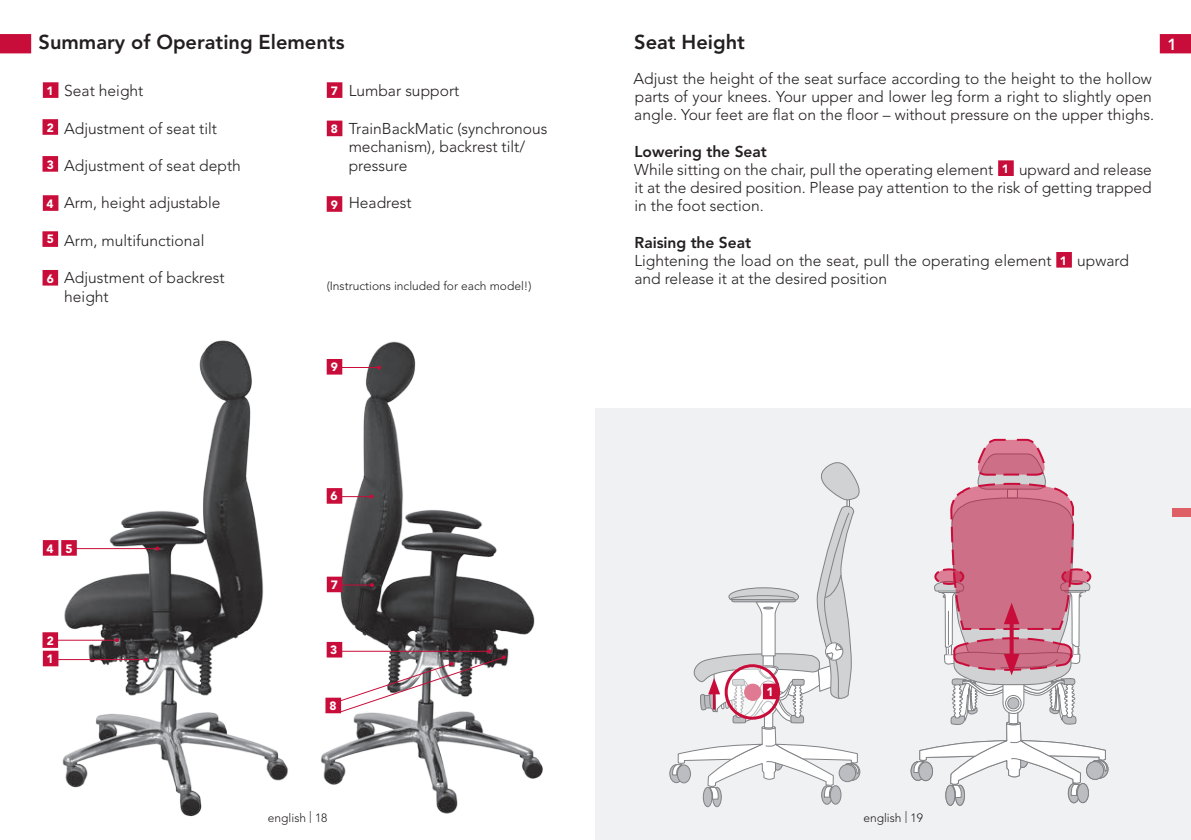
<style>
.page{position:relative;width:1191px;height:840px;background:#fff}
.page>*{position:absolute;margin:0;border:0;box-sizing:border-box;transform-origin:0 0}
.t1{font:800 20px "Avenir";color:#231f20}
.t2{font:800 16px "Avenir";color:#fff}
.t3{font:300 15.6px/18px "Avenir";color:#231f20}
.t4{font:800 15.6px "Avenir";letter-spacing:-.005em;color:#231f20}
.t5{font:300 12px "Avenir";color:#231f20}
.t6{font:900 12px/18.4px "Avenir";color:#fff}
</style>
<div class="page">
<svg style="left:1159px;top:34px;width:32px;height:19px"></svg>
<svg style="left:0;top:34px;width:31px;height:19px"></svg>
<div style="left:43px;top:82px;width:15px;height:16px;background:#c80d3a;border:2px solid #c80d3a"></div>
<div style="left:42px;top:119px;width:16px;height:16px;background:#c80d3a;border:2px solid #c80d3a"></div>
<div style="left:327px;top:120px;width:15px;height:16px;background:#c80d3a"></div>
<div style="left:327px;top:82px;width:15px;height:16px;background:#c80d3a;border:2px solid #c80d3a"></div>
<div style="left:43px;top:270px;width:15px;height:15px;background:#c80d3a"></div>
<div style="left:42px;top:231px;width:16px;height:16px;background:#c80d3a;border:2px solid #c80d3a"></div>
<div style="left:327px;top:196px;width:15px;height:16px;background:#c80d3a;border:2px solid #c80d3a"></div>
<div style="left:43px;top:195px;width:15px;height:16px;background:#c80d3a;border:2px solid #c80d3a"></div>
<div style="left:42px;top:156px;width:16px;height:15px;background:#c80d3a;border:2px solid #c80d3a"></div>
<div style="left:595px;top:408px;width:596px;height:431px;background:#f0f1f2"></div>
<div style="left:998px;top:160px;width:15px;height:16px;background:#c80d3a;border:2px solid #c80d3a"></div>
<div style="left:1056px;top:252px;width:15px;height:15px;background:#c80d3a;border:2px solid #c80d3a"></div>
<img style="left:355px;top:341px;width:188px;height:473px">
<img style="left:42px;top:340px;width:313px;height:477px">
<div style="left:42px;top:632px;width:16px;height:15px;background:#c80d3a;border:2px solid #c80d3a"></div>
<div style="left:43px;top:650px;width:15px;height:16px;background:#c80d3a;border:2px solid #c80d3a"></div>
<div style="left:43px;top:539px;width:15px;height:16px;background:#c80d3a;border:2px solid #c80d3a"></div>
<hr style="left:70px;top:547px;width:88px;height:1px;background:#c80d3a">
<svg style="left:156px;top:546px;width:4px;height:4px"></svg>
<hr style="left:57px;top:639px;width:60px;height:1px;background:#c80d3a">
<svg style="left:115px;top:637px;width:4px;height:4px"></svg>
<hr style="left:57px;top:658px;width:89px;height:1px;background:#c80d3a">
<svg style="left:144px;top:657px;width:4px;height:4px"></svg>
<div style="left:61px;top:539px;width:16px;height:16px;background:#c80d3a;border:2px solid #c80d3a"></div>
<div style="left:327px;top:576px;width:15px;height:16px;background:#c80d3a;border:2px solid #c80d3a"></div>
<div style="left:327px;top:359px;width:15px;height:15px;background:#c80d3a"></div>
<hr style="left:338px;top:367px;width:41px;height:1px;background:#c80d3a">
<svg style="left:377px;top:365px;width:4px;height:4px"></svg>
<hr style="left:327px;top:496px;width:44px;height:1px;background:#c80d3a">
<svg style="left:369px;top:494px;width:4px;height:4px"></svg>
<hr style="left:339px;top:584px;width:33px;height:1px;background:#c80d3a">
<svg style="left:370px;top:582px;width:4px;height:4px"></svg>
<div style="left:327px;top:488px;width:15px;height:15px;background:#c80d3a;border:2px solid #c80d3a"></div>
<div style="left:327px;top:641px;width:15px;height:16px;background:#c80d3a;border:2px solid #c80d3a"></div>
<svg style="left:332px;top:649px;width:174px;height:64px"></svg>
<div style="left:325px;top:697px;width:16px;height:15px;background:#c80d3a;border:2px solid #c80d3a"></div>
<div style="left:669px;top:763px;width:14px;height:19px;border:1px solid #808285;border-radius:50%"></div>
<svg style="left:911px;top:761px;width:13px;height:19px"></svg>
<div style="left:910px;top:760px;width:15px;height:20px;border:1px solid #808285;border-radius:50%"></div>
<svg style="left:671px;top:462px;width:190px;height:346px"></svg>
<svg style="left:726px;top:665px;width:52px;height:52px"></svg>
<div style="left:724px;top:663px;width:56px;height:56px;border:3px solid #c80d3a;border-radius:50%"></div>
<div style="left:763px;top:683px;width:15px;height:15px;background:#c80d3a"></div>
<svg style="left:913px;top:438px;width:195px;height:368px"></svg>
<div style="left:1172px;top:508px;width:19px;height:8px;background:#df5f67"></div>
<p class="t1" style="left:39px;top:30px;width:307px">Summary of Operating Elements</p>
<p class="t6" style="left:46px;top:81px;width:9px">1</p>
<p class="t6" style="left:47px;top:118px;width:9px">2</p>
<p class="t6" style="left:331px;top:119px;width:9px">8</p>
<p class="t3" style="left:64px;top:82px;width:81px">Seat height</p>
<p class="t3" style="left:64px;top:119px;width:154px">Adjustment of seat tilt</p>
<p class="t3" style="left:64px;top:156px;width:178px">Adjustment of seat depth</p>
<p class="t3" style="left:64px;top:194px;width:158px">Arm, height adjustable</p>
<p class="t3" style="left:64px;top:231px;width:142px">Arm, multifunctional</p>
<p class="t3" style="left:64px;top:268px;width:162px;line-height:18.8px">Adjustment of backrest height</p>
<p class="t3" style="left:349px;top:82px;width:112px">Lumbar support</p>
<p class="t3" style="left:349px;top:119px;width:200px;line-height:18.8px">TrainBackMatic (synchronous mechanism), backrest tilt/ pressure</p>
<p class="t3" style="left:349px;top:194px;width:64px">Headrest</p>
<p class="t6" style="left:331px;top:81px;width:9px">7</p>
<p class="t6" style="left:47px;top:155px;width:9px">3</p>
<p class="t6" style="left:46px;top:194px;width:9px">4</p>
<p class="t6" style="left:331px;top:195px;width:9px">9</p>
<p class="t6" style="left:47px;top:229px;width:9px">5</p>
<p class="t6" style="left:47px;top:269px;width:9px">6</p>
<p class="t5" style="left:327px;top:279px;width:206px">(Instructions included for each model!)</p>
<p class="t6" style="left:331px;top:358px;width:9px">9</p>
<p class="t1" style="left:634px;top:30px;width:112px">Seat Height</p>
<p class="t3" style="left:633px;top:69px;width:522px">Adjust the height of the seat surface according to the height to the hollow parts of your knees. Your upper and lower leg form a right to slightly open angle. Your feet are flat on the floor – without pressure on the upper thighs.</p>
<p class="t4" style="left:634px;top:142px;width:134px">Lowering the Seat</p>
<p class="t3" style="left:634px;top:161px;width:361px">While sitting on the chair, pull the operating element</p>
<p class="t3" style="left:634px;top:161px;width:519px;text-align:justify;text-indent:384px">upward and release it at the desired position. Please pay attention to the risk of getting trapped in the foot section.</p>
<p class="t4" style="left:634px;top:233px;width:118px">Raising the Seat</p>
<p class="t3" style="left:634px;top:251px;width:419px">Lightening the load on the seat, pull the operating element</p>
<p class="t3" style="left:1077px;top:251px;width:53px">upward</p>
<p class="t3" style="left:634px;top:269px;width:254px">and release it at the desired position</p>
<p class="t6" style="left:1001px;top:159px;width:9px">1</p>
<p class="t6" style="left:1059px;top:251px;width:9px">1</p>
<p class="t2" style="left:1167px;top:35px;width:11px">1</p>
<p class="t6" style="left:46px;top:539px;width:28px">4 5</p>
<p class="t6" style="left:46px;top:631px;width:9px">2<br>1</p>
<p class="t6" style="left:330px;top:486px;width:9px">6</p>
<p class="t6" style="left:331px;top:575px;width:9px">7</p>
<p class="t6" style="left:330px;top:640px;width:9px">3</p>
<p class="t6" style="left:329px;top:696px;width:9px">8</p>
<p class="t6" style="left:766px;top:682px;width:9px">1</p>
<p class="t5" style="left:268px;top:810px;width:61px">english | 18</p>
<p class="t5" style="left:863px;top:810px;width:61px">english | 19</p>
</div>
